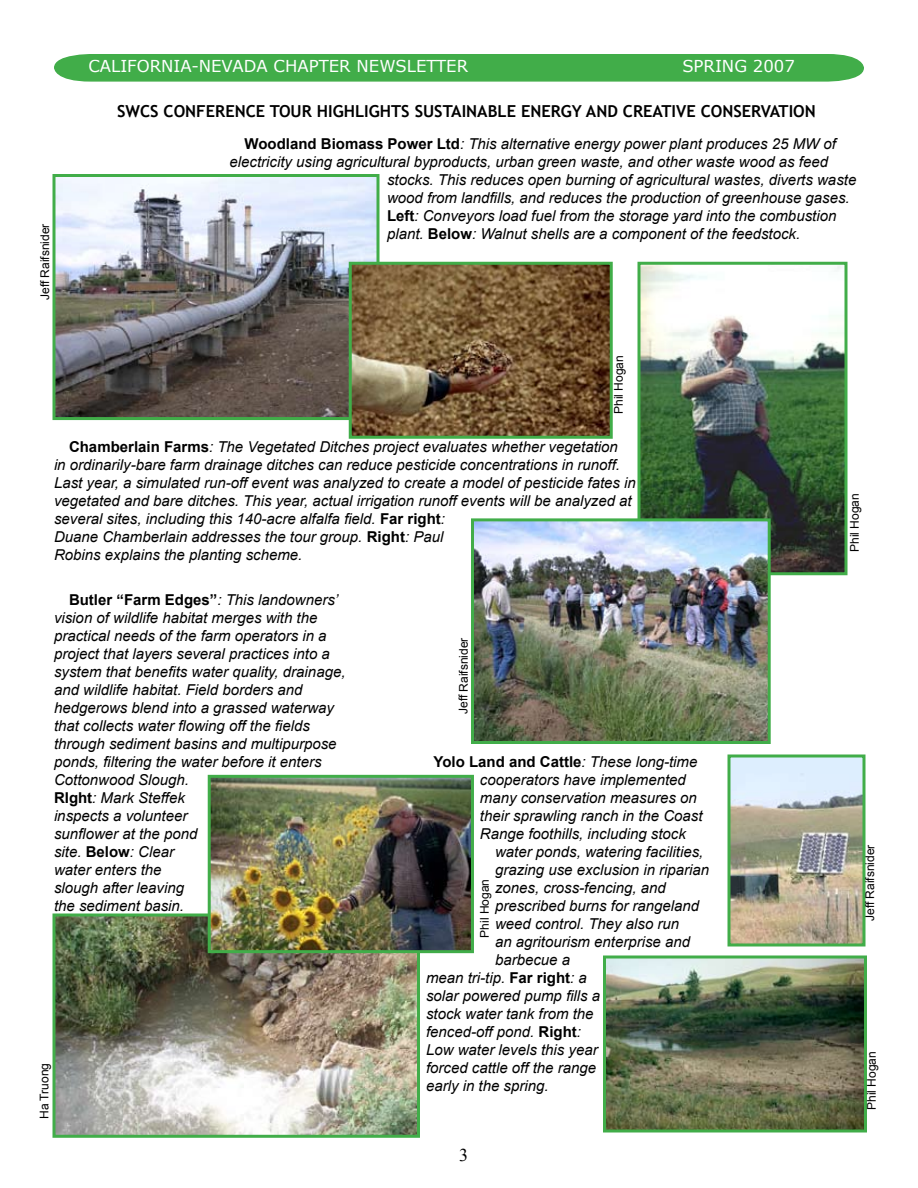
<style>
.page{position:relative;width:918px;height:1188px;background:#fff}
.page>*{position:absolute;margin:0;border:0;box-sizing:border-box;transform-origin:0 0}
.t1{font:700 16.5px "Trebuchet MS";color:#000}
.t2{font:16.5px "Verdana";color:#fff}
.t3{font:italic 15px/18px "Arial";color:#000}
.t4{font:12px "Arial";color:#000}
.s1{font-weight:700;font-style:normal}
</style>
<div class="page">
<svg style="left:54px;top:54px;width:810px;height:28px;background:#51b358"></svg>
<div style="left:88px;top:59px;width:739px;height:18px;background:#41ad49"></div>
<div style="left:87px;top:58px;width:741px;height:19px;border:2px solid #41ad49"></div>
<img style="left:642px;top:266px;width:202px;height:305px">
<div style="left:638px;top:262px;width:210px;height:313px;border:3px solid #41ad49"></div>
<img style="left:56px;top:918px;width:360px;height:216px">
<div style="left:52px;top:914px;width:368px;height:224px;border:3px solid #41ad49"></div>
<img style="left:56px;top:178px;width:320px;height:238px">
<div style="left:52px;top:174px;width:328px;height:246px;border:3px solid #41ad49"></div>
<img style="left:353px;top:266px;width:256px;height:169px">
<div style="left:349px;top:262px;width:264px;height:177px;border:3px solid #41ad49"></div>
<img style="left:475px;top:522px;width:292px;height:218px">
<div style="left:471px;top:518px;width:300px;height:226px;border:3px solid #41ad49"></div>
<img style="left:212px;top:779px;width:258px;height:170px">
<div style="left:208px;top:775px;width:266px;height:178px;border:3px solid #41ad49"></div>
<img style="left:732px;top:758px;width:130px;height:184px">
<div style="left:728px;top:754px;width:138px;height:192px;border:3px solid #41ad49"></div>
<img style="left:607px;top:960px;width:256px;height:168px">
<div style="left:603px;top:956px;width:264px;height:176px;border:3px solid #41ad49"></div>
<p class="t2" style="left:88px;top:56px;width:381px">CALIFORNIA-NEVADA CHAPTER NEWSLETTER</p>
<p class="t2" style="left:682px;top:56px;width:114px">SPRING 2007</p>
<p class="t4" style="left:37px;top:300px;width:78px;rotate:-90deg">Jeff Raifsnider</p>
<p class="t1" style="left:117px;top:101px;width:68px">SWCS CONFEREN</p>
<p class="t1" style="left:246px;top:101px;width:36px">CE TOUR</p>
<p class="t1" style="left:317px;top:101px;width:11px">HIGHLIGHT</p>
<p class="t1" style="left:401px;top:101px;width:52px">S SUSTAINABLE</p>
<p class="t1" style="left:521px;top:101px;width:11px">ENERGY</p>
<p class="t1" style="left:586px;top:101px;width:57px">AND CREATI</p>
<p class="t1" style="left:676px;top:101px;width:104px">VE CON SERVATION</p>
<p class="t3" style="left:244px;top:135px;width:593px"><span class="s1">Woodland Biomass Power Ltd</span>: This alternative energy power plant produces 25 MW of</p>
<p class="t3" style="left:230px;top:153px;width:600px">electricity using agricultural byproducts, urban green waste, and other waste wood as feed</p>
<p class="t3" style="left:387px;top:171px;width:471px">stocks. This reduces open burning of agricultural wastes, diverts waste</p>
<p class="t3" style="left:387px;top:189px;width:464px">wood from landfills, and reduces the production of greenhouse gases.</p>
<p class="t3" style="left:387px;top:207px;width:451px"><span class="s1">Left</span>: Conveyors load fuel from the storage yard into the combustion</p>
<p class="t3" style="left:387px;top:225px;width:415px">plant. <span class="s1">Below</span>: Walnut shells are a component of the feedstock.</p>
<p class="t4" style="left:611px;top:414px;width:60px;rotate:-90deg">Phil Hogan</p>
<p class="t3" style="left:54px;top:438px;width:583px;text-indent:15px"><span class="s1">Chamberlain Farms</span>: The Vegetated Ditches project evaluates whether vegetation<br>in ordinarily-bare farm drainage ditches can reduce pesticide concentrations in runoff.<br>Last year, a simulated run-off event was analyzed to create a model of pesticide fates in vegetated and bare ditches. This year, actual irrigation runoff events will be analyzed at several sites, including this 140-acre alfalfa field. <span class="s1">Far right</span>:<br>Duane Chamberlain addresses the tour group. <span class="s1">Right</span>: Paul<br>Robins explains the planting scheme.</p>
<p class="t3" style="left:54px;top:591px;width:293px;text-indent:15px"><span class="s1">Butler “Farm Edges”</span>: This landowners’ vision of wildlife habitat merges with the practical needs of the farm operators in a project that layers several practices into a system that benefits water quality, drainage, and wildlife habitat. Field borders and hedgerows blend into a grassed waterway that collects water flowing off the fields through sediment basins and multipurpose ponds, filtering the water before it enters<br>Cottonwood Slough.<br><span class="s1">RIght</span>: Mark Steffek<br>inspects a volunteer<br>sunflower at the pond<br>site. <span class="s1">Below</span>: Clear<br>water enters the<br>slough after leaving<br>the sediment basin.</p>
<p class="t4" style="left:36px;top:1119px;width:58px;rotate:-90deg">Ha Truong</p>
<p class="t4" style="left:456px;top:714px;width:78px;rotate:-90deg">Jeff Raifsnider</p>
<p class="t3" style="left:480px;top:753px;width:224px;text-indent:-46px"><span class="s1">Yolo Land and Cattle</span>: These long-time cooperators have implemented many conservation measures on their sprawling ranch in the Coast Range foothills, including stock</p>
<p class="t3" style="left:495px;top:843px;width:210px">water ponds, watering facilities,</p>
<p class="t3" style="left:495px;top:861px;width:216px">grazing use exclusion in riparian</p>
<p class="t3" style="left:495px;top:879px;width:172px">zones, cross-fencing, and</p>
<p class="t3" style="left:495px;top:897px;width:206px">prescribed burns for rangeland</p>
<p class="t3" style="left:495px;top:915px;width:186px">weed control. They also run</p>
<p class="t3" style="left:495px;top:933px;width:197px">an agritourism enterprise and</p>
<p class="t3" style="left:495px;top:951px;width:77px">barbecue a</p>
<p class="t3" style="left:426px;top:969px;width:162px">mean tri-tip. <span class="s1">Far right</span>: a</p>
<p class="t3" style="left:426px;top:987px;width:176px">solar powered pump fills a</p>
<p class="t3" style="left:426px;top:1005px;width:169px">stock water tank from the</p>
<p class="t3" style="left:426px;top:1023px;width:157px">fenced-off pond. <span class="s1">Right</span>:</p>
<p class="t3" style="left:426px;top:1041px;width:173px">Low water levels this year</p>
<p class="t3" style="left:426px;top:1059px;width:172px">forced cattle off the range</p>
<p class="t3" style="left:426px;top:1077px;width:124px">early in the spring.</p>
<p class="t4" style="left:477px;top:938px;width:60px;rotate:-90deg">Phil Hogan</p>
<p class="t4" style="left:847px;top:552px;width:60px;rotate:-90deg">Phil Hogan</p>
<p class="t4" style="left:862px;top:921px;width:78px;rotate:-90deg">Jeff Raifsnider</p>
<p class="t4" style="left:864px;top:1110px;width:60px;rotate:-90deg">Phil Hogan</p>
</div>
